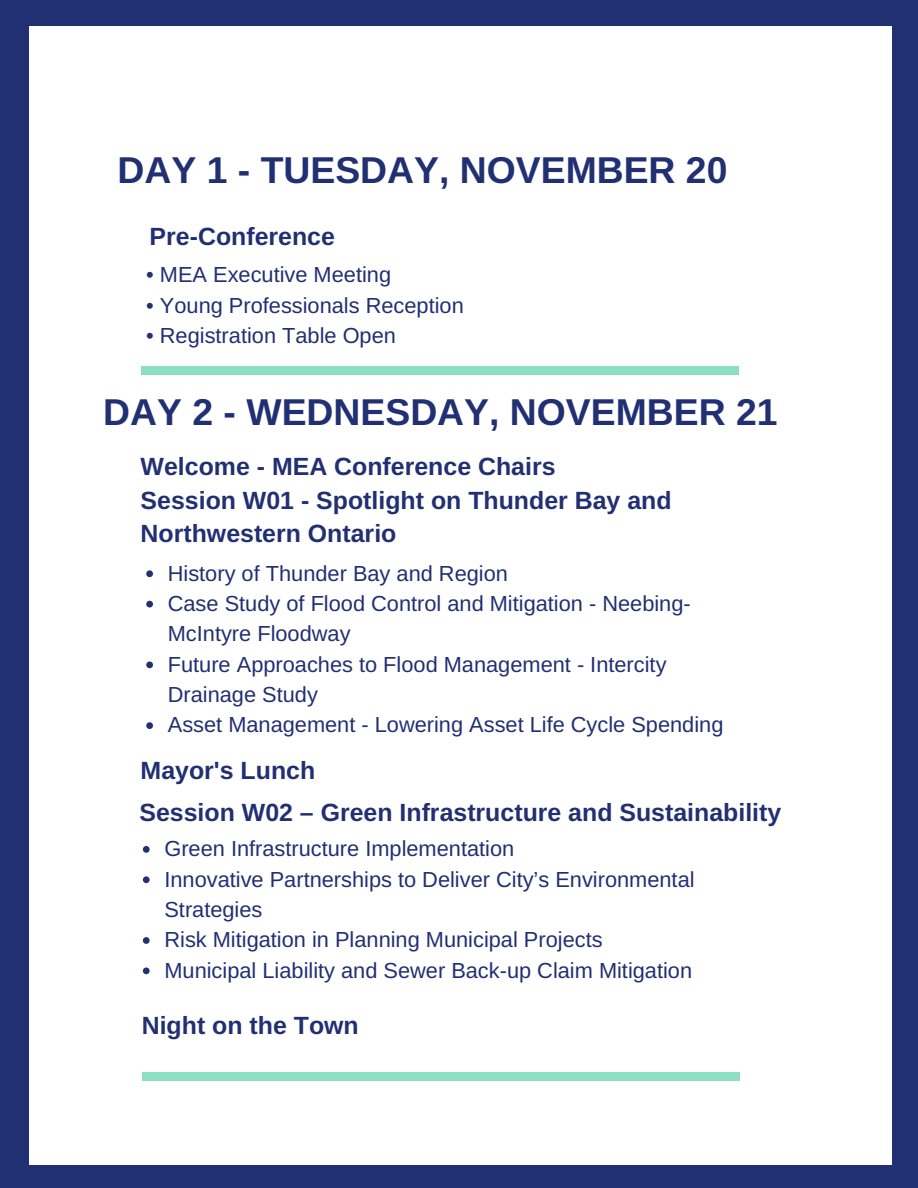
<style>
.page{position:relative;width:918px;height:1188px;background:#212f73}
.page>*{position:absolute;margin:0;border:0;box-sizing:border-box;transform-origin:0 0}
.t1{font:700 37.35px "Arimo";color:#212f73}
.t2{font:700 24.9px/33.8px "Arimo";color:#212f73}
.t3{font:21.75px/30.3px "Arimo";color:#212f73}
</style>
<div class="page">
<div style="left:29px;top:26px;width:863px;height:1138px;background:#fff"></div>
<svg style="left:146px;top:570px;width:7px;height:7px"></svg>
<svg style="left:146px;top:601px;width:7px;height:7px"></svg>
<svg style="left:146px;top:662px;width:7px;height:6px"></svg>
<svg style="left:146px;top:722px;width:7px;height:7px"></svg>
<div style="left:141px;top:366px;width:598px;height:9px;background:#8bdfc2"></div>
<div style="left:142px;top:1072px;width:598px;height:9px;background:#8bdfc2"></div>
<svg style="left:143px;top:846px;width:7px;height:7px"></svg>
<svg style="left:143px;top:876px;width:7px;height:7px"></svg>
<svg style="left:143px;top:937px;width:7px;height:7px"></svg>
<svg style="left:143px;top:968px;width:7px;height:6px"></svg>
<h1 class="t1" style="left:118px;top:150px;width:611px">DAY 1 - TUESDAY, NOVEMBER 20</h1>
<p class="t2" style="left:150px;top:220px;width:187px">Pre-Conference</p>
<p class="t3" style="left:146px;top:260px;width:246px">• MEA Executive Meeting</p>
<p class="t3" style="left:146px;top:290px;width:319px">• Young Professionals Reception</p>
<p class="t3" style="left:146px;top:320px;width:251px">• Registration Table Open</p>
<h1 class="t1" style="left:103px;top:391px;width:676px">DAY 2 - WEDNESDAY, NOVEMBER 21</h1>
<p class="t2" style="left:141px;top:449px;width:533px">Welcome - MEA Conference Chairs<br>Session W01 - Spotlight on Thunder Bay and<br>Northwestern Ontario</p>
<p class="t3" style="left:168px;top:558px;width:557px">History of Thunder Bay and Region<br>Case Study of Flood Control and Mitigation - Neebing-McIntyre Floodway<br>Future Approaches to Flood Management - Intercity Drainage Study<br>Asset Management - Lowering Asset Life Cycle Spending</p>
<p class="t2" style="left:140px;top:748px;width:643px;line-height:42.8px">Mayor's Lunch<br>Session W02 – Green Infrastructure and Sustainability</p>
<p class="t3" style="left:164px;top:833px;width:532px">Green Infrastructure Implementation<br>Innovative Partnerships to Deliver City’s Environmental Strategies<br>Risk Mitigation in Planning Municipal Projects Municipal Liability and Sewer Back-up Claim Mitigation</p>
<p class="t2" style="left:142px;top:1008px;width:219px">Night on the Town</p>
</div>
